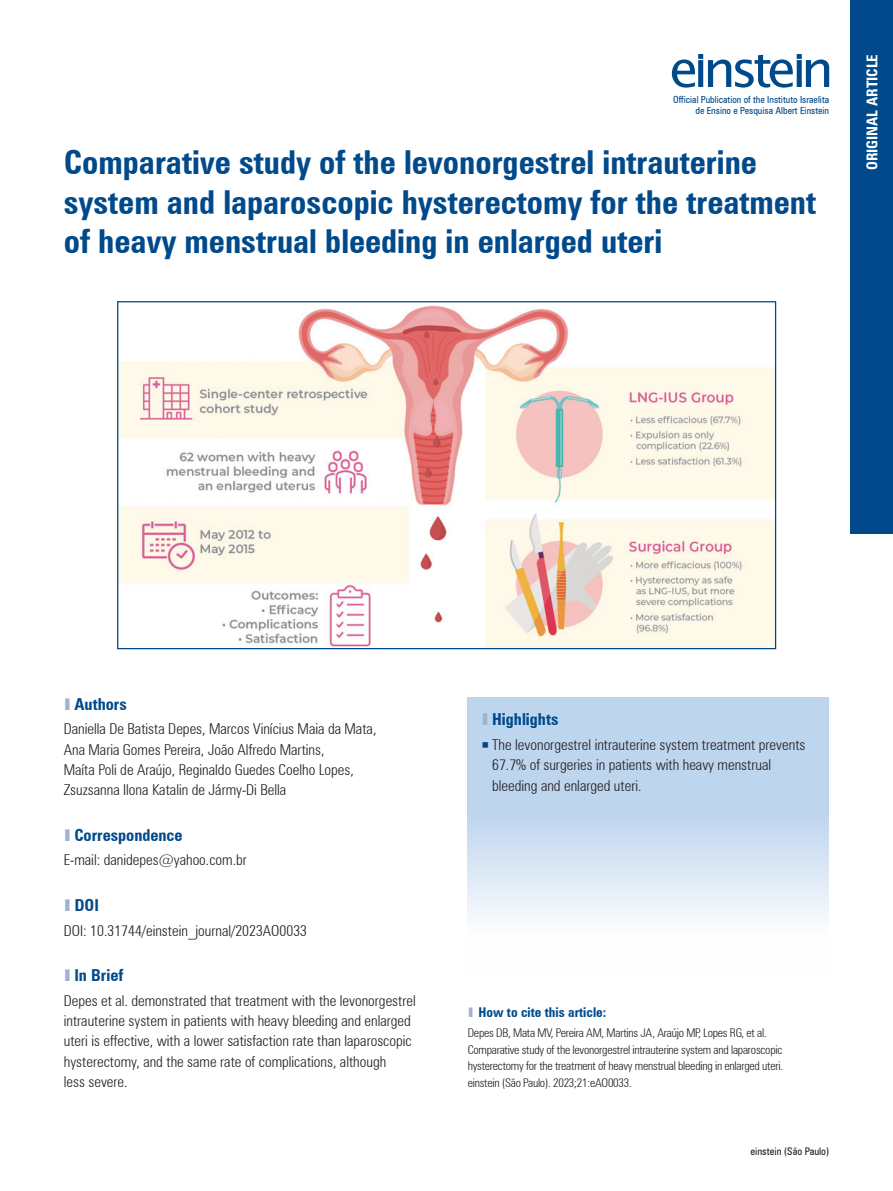
<style>
.page{position:relative;width:893px;height:1191px;background:#fff}
.page>*{position:absolute;margin:0;border:0;box-sizing:border-box;transform-origin:0 0}
.t1{font:700 condensed 33px/39.6px "Zurich BT";color:#004a8b}
.t2{font:700 condensed 16.5px "Zurich BT";color:#004a8b}
.t3{font:300 condensed 15px/20.2px "Zurich BT";color:#231f20}
.t4{font:700 condensed 15px "Zurich BT";color:#fff}
.t5{font:700 condensed 13.5px "Zurich BT";color:#004a8b}
.t6{font:300 condensed 12px/16.5px "Zurich BT";letter-spacing:-.02em;color:#231f20}
.t7{font:condensed 10.5px "Zurich BT";color:#231f20}
.t8{font:condensed 9.75px/11.7px "Zurich BT";color:#004a8b;text-align:right}
.s1{color:#a2b0d2}
</style>
<div class="page">
<div style="left:850px;top:0;width:43px;height:534px;background:#004a8b"></div>
<svg style="left:672px;top:54px;width:157px;height:34px"></svg>
<img style="left:119px;top:305px;width:655px;height:342px">
<svg style="left:468px;top:697px;width:361px;height:222px;background:#cbddf1"></svg>
<svg style="left:483px;top:742px;width:5px;height:5px"></svg>
<p class="t8" style="left:673px;top:93px;width:157px">Official Publication of the Instituto Israelita de Ensino e Pesquisa Albert Einstein</p>
<h1 class="t1" style="left:64px;top:142px;width:754px">Comparative study of the levonorgestrel intrauterine system and laparoscopic hysterectomy for the treatment of heavy menstrual bleeding in enlarged uteri</h1>
<p class="t4" style="left:863px;top:170px;width:118px;rotate:-90deg">ORIGINAL ARTICLE</p>
<p class="t2" style="left:64px;top:694px;width:65px"><span class="s1">❚</span> Authors</p>
<p class="t3" style="left:64px;top:718px;width:314px">Daniella De Batista Depes, Marcos Vinícius Maia da Mata, Ana Maria Gomes Pereira, João Alfredo Martins,<br>Maíta Poli de Araújo, Reginaldo Guedes Coelho Lopes, Zsuzsanna Ilona Katalin de Jármy-Di Bella</p>
<p class="t2" style="left:64px;top:825px;width:120px"><span class="s1">❚</span> Correspondence</p>
<p class="t3" style="left:64px;top:849px;width:185px">E-mail: danidepes@yahoo.com.br</p>
<p class="t2" style="left:64px;top:895px;width:37px"><span class="s1">❚</span> DOI</p>
<p class="t3" style="left:64px;top:920px;width:245px">DOI: 10.31744/einstein_journal/2023AO0033</p>
<p class="t2" style="left:64px;top:965px;width:61px"><span class="s1">❚</span> In Brief</p>
<p class="t3" style="left:64px;top:990px;width:354px">Depes et al. demonstrated that treatment with the levonorgestrel intrauterine system in patients with heavy bleeding and enlarged uteri is effective, with a lower satisfaction rate than laparoscopic hysterectomy, and the same rate of complications, although<br>less severe.</p>
<p class="t5" style="left:468px;top:1003px;width:140px"><span class="s1">❚</span> How to cite this article:</p>
<p class="t2" style="left:482px;top:709px;width:78px"><span class="s1">❚</span> Highlights</p>
<p class="t3" style="left:492px;top:734px;width:315px">The levonorgestrel intrauterine system treatment prevents<br>67.7% of surgeries in patients with heavy menstrual bleeding and enlarged uteri.</p>
<p class="t6" style="left:468px;top:1024px;width:317px">Depes DB, Mata MV, Pereira AM, Martins JA, Araújo MP, Lopes RG, et al.<br>Comparative study of the levonorgestrel intrauterine system and laparoscopic hysterectomy for the treatment of heavy menstrual bleeding in enlarged uteri. einstein (São Paulo). 2023;21:eAO0033.</p>
<p class="t7" style="left:750px;top:1144px;width:80px">einstein (São Paulo)</p>
</div>
